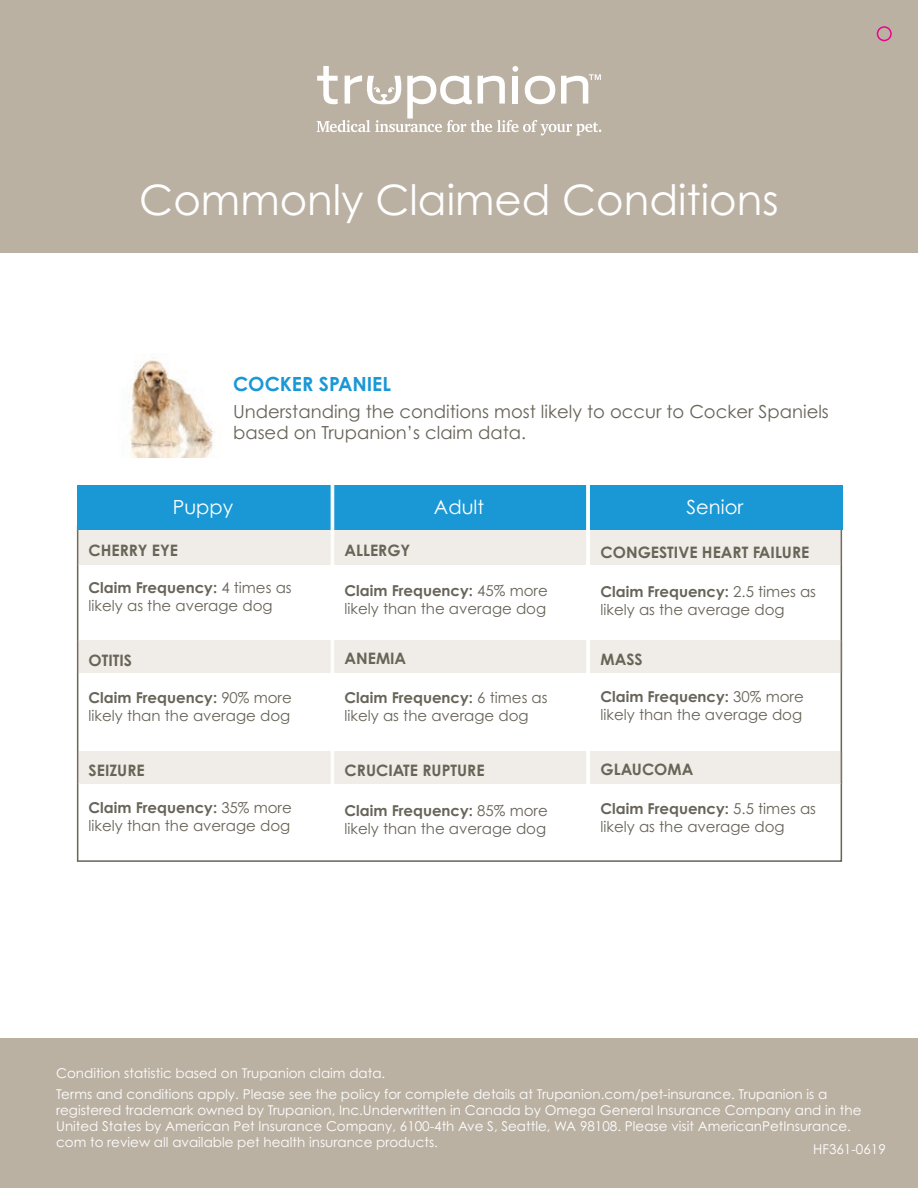
<style>
.page{position:relative;width:918px;height:1188px;background:#fff}
.page>*{position:absolute;margin:0;border:0;box-sizing:border-box;transform-origin:0 0}
.t1{font:42px "Century Gothic Pro";color:#fff}
.t2{font:19.5px "Century Gothic Pro";color:#fff}
.t3{font:700 19.5px "Century Gothic Pro";color:#1a98d6}
.t4{font:18px/21px "Century Gothic Pro";color:#676458}
.t5{font:700 15.75px "Century Gothic Pro";color:#676458}
.t6{font:15px/18px "Century Gothic Pro";color:#676458}
.t7{font:13.5px/16.2px "Century Gothic Pro";color:#fff}
.s1{font-weight:700}
</style>
<div class="page">
<svg style="left:77px;top:565px;width:765px;height:297px"></svg>
<div style="left:0;top:1039px;width:918px;height:149px;background:#bbb1a3"></div>
<div style="left:0;top:0;width:918px;height:253px;background:#bbb1a3"></div>
<svg style="left:317px;top:66px;width:284px;height:70px"></svg>
<div style="left:78px;top:640px;width:763px;height:33px;background:#f0ece7"></div>
<hr style="left:841px;top:640px;width:1px;height:33px;background:#777267">
<hr style="left:77px;top:640px;width:1px;height:33px;background:#777267">
<div style="left:78px;top:530px;width:763px;height:35px;background:#f0ece7"></div>
<hr style="left:841px;top:530px;width:1px;height:35px;background:#777267">
<hr style="left:77px;top:530px;width:1px;height:35px;background:#777267">
<div style="left:78px;top:751px;width:763px;height:33px;background:#f0ece7"></div>
<hr style="left:841px;top:751px;width:1px;height:33px;background:#777267">
<hr style="left:77px;top:751px;width:1px;height:33px;background:#777267">
<div style="left:77px;top:485px;width:765px;height:45px;background:#1a98d6"></div>
<hr style="left:331px;top:471px;width:3px;height:384px;background:#fff">
<hr style="left:586px;top:463px;width:4px;height:382px;background:#fff">
<img style="left:129px;top:355px;width:85px;height:103px">
<div style="left:877px;top:26px;width:15px;height:15px;border:2px solid #ed028c;border-radius:50%"></div>
<h1 class="t1" style="left:139px;top:174px;width:641px">Commonly Claimed Conditions</h1>
<h2 class="t3" style="left:233px;top:371px;width:159px">COCKER SPANIEL</h2>
<h3 class="t4" style="left:233px;top:400px;width:597px">Understanding the conditions most likely to occur to Cocker Spaniels based on Trupanion’s claim data.</h3>
<h2 class="t2" style="left:173px;top:496px;width:62px">Puppy</h2>
<p class="t5" style="left:89px;top:540px;width:91px">CHERRY EYE</p>
<p class="t6" style="left:89px;top:578px;width:205px"><span class="s1">Claim Frequency:</span> 4 times as likely as the average dog</p>
<p class="t5" style="left:89px;top:650px;width:45px">OTITIS</p>
<p class="t6" style="left:89px;top:688px;width:205px"><span class="s1">Claim Frequency:</span> 90% more likely than the average dog</p>
<p class="t5" style="left:89px;top:761px;width:58px">SEIZURE</p>
<p class="t6" style="left:89px;top:799px;width:205px"><span class="s1">Claim Frequency:</span> 35% more likely than the average dog</p>
<h2 class="t2" style="left:434px;top:496px;width:52px">Adult</h2>
<p class="t5" style="left:345px;top:540px;width:67px">ALLERGY</p>
<p class="t6" style="left:345px;top:581px;width:205px"><span class="s1">Claim Frequency:</span> 45% more likely than the average dog</p>
<p class="t5" style="left:345px;top:648px;width:63px">ANEMIA</p>
<p class="t6" style="left:345px;top:688px;width:205px"><span class="s1">Claim Frequency:</span> 6 times as likely as the average dog</p>
<p class="t5" style="left:345px;top:760px;width:141px">CRUCIATE RUPTURE</p>
<p class="t6" style="left:345px;top:801px;width:205px"><span class="s1">Claim Frequency:</span> 85% more likely than the average dog</p>
<h2 class="t2" style="left:687px;top:496px;width:58px">Senior</h2>
<p class="t5" style="left:601px;top:542px;width:210px">CONGESTIVE HEART FAILURE</p>
<p class="t6" style="left:601px;top:582px;width:217px;line-height:18.6px"><span class="s1">Claim Frequency:</span> 2.5 times as likely as the average dog</p>
<p class="t5" style="left:601px;top:650px;width:44px">MASS</p>
<p class="t6" style="left:601px;top:687px;width:205px"><span class="s1">Claim Frequency:</span> 30% more likely than the average dog</p>
<p class="t5" style="left:601px;top:760px;width:94px">GLAUCOMA</p>
<p class="t6" style="left:601px;top:800px;width:217px"><span class="s1">Claim Frequency:</span> 5.5 times as likely as the average dog</p>
<p class="t7" style="left:56px;top:1063px;width:773px;line-height:20.4px">Condition statistic based on Trupanion claim data.<br>Terms and conditions apply. Please see the policy for complete details at Trupanion.com/pet-insurance. Trupanion is a</p>
<p class="t7" style="left:56px;top:1102px;width:807px">registered trademark owned by Trupanion, Inc.Underwritten in Canada by Omega General Insurance Company and in the<br>United States by American Pet Insurance Company, 6100-4th Ave S, Seattle, WA 98108. Please visit AmericanPetInsurance. com to review all available pet health insurance products.</p>
<p class="t7" style="left:813px;top:1141px;width:74px">HF361-0619</p>
</div>
